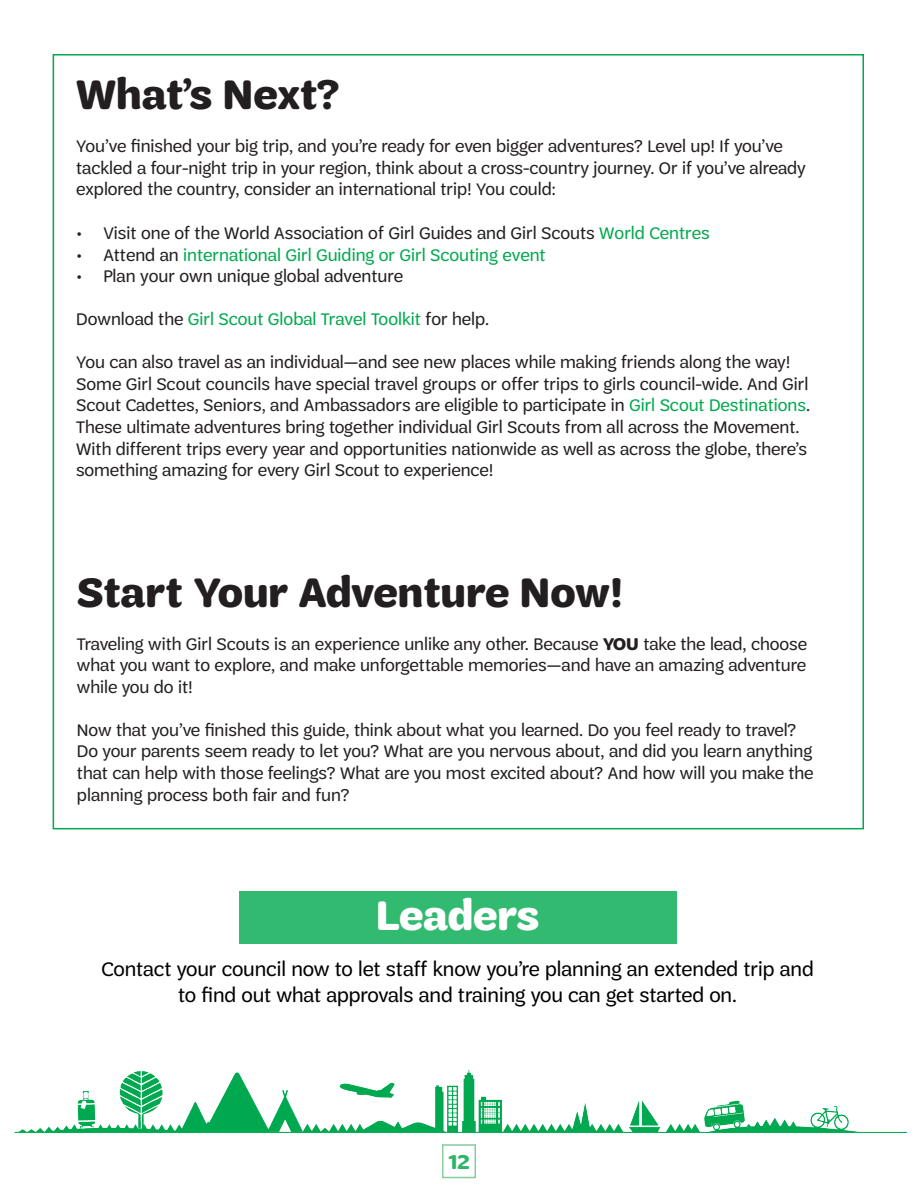
<style>
.page{position:relative;width:918px;height:1188px;background:#fff}
.page>*{position:absolute;margin:0;border:0;box-sizing:border-box;transform-origin:0 0}
.t1{font:700 43.5px "Trefoil Sans";color:#231f20}
.t2{font:700 43.5px "Trefoil Sans";color:#fff}
.t3{font:700 21.15px "Trefoil Sans";color:#2fb569}
.t4{font:21px "Trefoil Sans";color:#000}
.t5{font:18px/21.6px "Trefoil Sans";color:#231f20}
.t6{font:18px "Trefoil Sans";color:#00a94e}
.s1{color:#00a94e}
.s2{color:#231f20}
.s3{font-weight:700}
</style>
<div class="page">
<img style="left:14px;top:1069px;width:894px;height:64px">
<div style="left:239px;top:891px;width:437px;height:53px;background:#33ba71"></div>
<div style="left:442px;top:1144px;width:34px;height:34px;border:2px solid #88cc9c"></div>
<p class="t1" style="left:76px;top:70px;width:265px">What’s Next?</p>
<p class="t5" style="left:76px;top:135px;width:731px">You’ve finished your big trip, and you’re ready for even bigger adventures? Level up! If you’ve tackled a four-night trip in your region, think about a cross-country journey. Or if you’ve already explored the country, consider an international trip! You could:</p>
<p class="t5" style="left:76px;top:222px;width:635px">• Visit one of the World Association of Girl Guides and Girl Scouts <span class="s1">World Centres</span></p>
<p class="t6" style="left:76px;top:245px;width:471px"><span class="s2">• Attend an</span> international Girl Guiding or Girl Scouting event</p>
<p class="t5" style="left:76px;top:265px;width:328px">• Plan your own unique global adventure</p>
<p class="t6" style="left:76px;top:309px;width:415px"><span class="s2">Download the</span> Girl Scout Global Travel Toolkit <span class="s2">for help.</span></p>
<p class="t5" style="left:76px;top:351px;width:735px">You can also travel as an individual—and see new places while making friends along the way!<br>Some Girl Scout councils have special travel groups or offer trips to girls council-wide. And Girl Scout Cadettes, Seniors, and Ambassadors are eligible to participate in <span class="s1">Girl Scout Destinations</span>.<br>These ultimate adventures bring together individual Girl Scouts from all across the Movement.<br>With different trips every year and opportunities nationwide as well as across the globe, there’s something amazing for every Girl Scout to experience!</p>
<p class="t1" style="left:77px;top:568px;width:547px">Start Your Adventure Now!</p>
<p class="t5" style="left:77px;top:633px;width:732px;text-align:justify">Traveling with Girl Scouts is an experience unlike any other. Because <span class="s3">YOU</span> take the lead, choose what you want to explore, and make unforgettable memories—and have an amazing adventure while you do it!</p>
<p class="t5" style="left:77px;top:719px;width:738px">Now that you’ve finished this guide, think about what you learned. Do you feel ready to travel?<br>Do your parents seem ready to let you? What are you nervous about, and did you learn anything that can help with those feelings? What are you most excited about? And how will you make the planning process both fair and fun?</p>
<p class="t2" style="left:376px;top:891px;width:165px">Leaders</p>
<p class="t4" style="left:101px;top:958px;width:714px">Contact your council now to let staff know you’re planning an extended trip and</p>
<p class="t4" style="left:178px;top:983px;width:560px">to find out what approvals and training you can get started on.</p>
<p class="t3" style="left:448px;top:1150px;width:23px">12</p>
</div>
